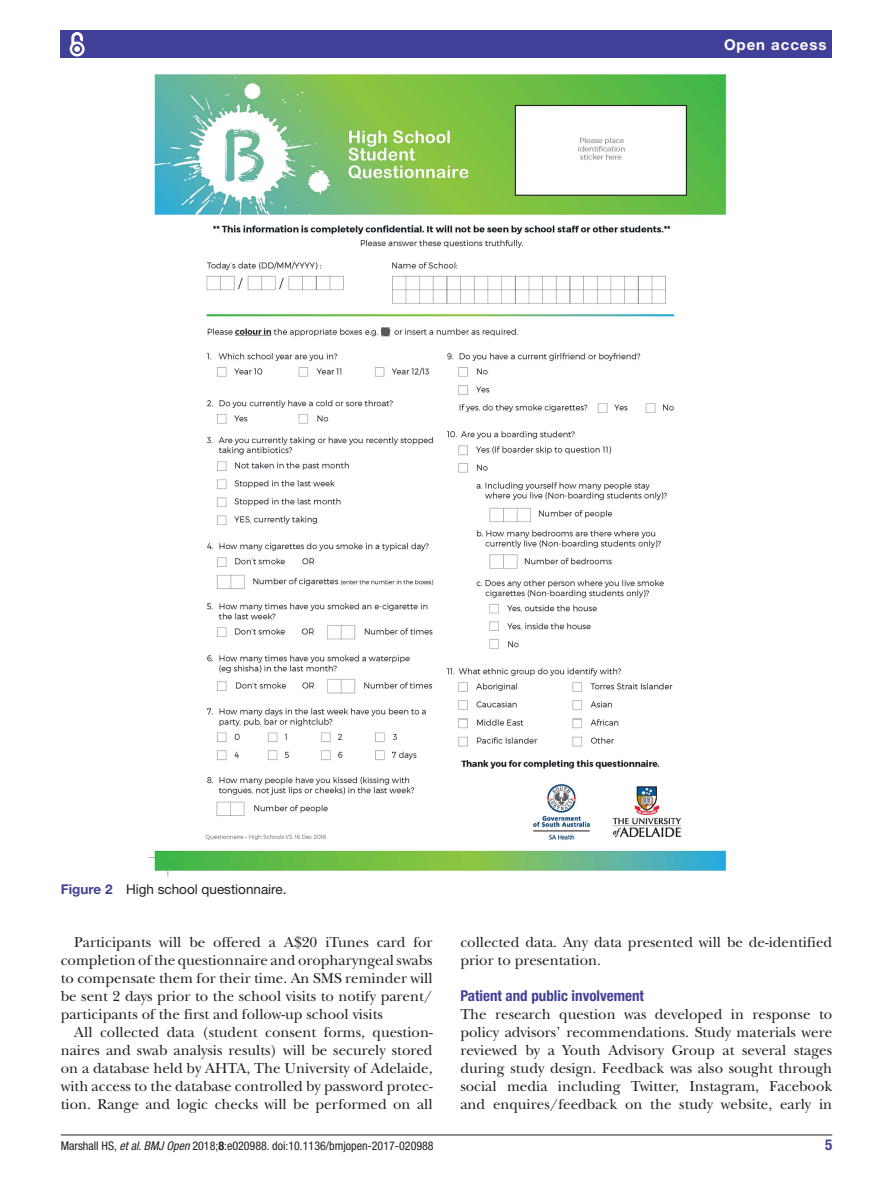
<style>
.page{position:relative;width:893px;height:1191px;background:#fff}
.page>*{position:absolute;margin:0;border:0;box-sizing:border-box;transform-origin:0 0}
.t1{font:15px/18px "New Baskerville";color:#231f20;text-align:justify}
.t2{font:700 condensed 15px "Helvetica Neue LT Std";color:#414099}
.t3{font:700 15px "Helvetica Neue LT Std";letter-spacing:.065em;color:#fff}
.t4{font:13.5px "Helvetica Neue LT Std";color:#231f20}
.t5{font:condensed 12px "Helvetica Neue LT Std";color:#231f20}
.s1{font-weight:700;color:#414099}
.s2{font-style:italic}
.s3{font-weight:700}
</style>
<div class="page">
<hr style="left:61px;top:1134px;width:771px;height:1px;background:#231f20">
<div style="left:61px;top:31px;width:771px;height:27px;background:#414099"></div>
<svg style="left:69px;top:32px;width:16px;height:25px"></svg>
<img style="left:149px;top:74px;width:577px;height:802px">
<p class="t3" style="left:724px;top:35px;width:104px">Open access</p>
<p class="t4" style="left:61px;top:881px;width:227px"><span class="s1">Figure 2</span> High school questionnaire.</p>
<p class="t1" style="left:61px;top:933px;width:373px;text-indent:14px">Participants will be offered a A$20 iTunes card for completion of the questionnaire and oropharyngeal swabs to compensate them for their time. An SMS reminder will be sent 2 days prior to the school visits to notify parent/ participants of the first and follow-up school visits</p>
<p class="t1" style="left:61px;top:1023px;width:373px;text-indent:14px">All collected data (student consent forms, question&shy;naires and swab analysis results) will be securely stored on a database held by AHTA, The University of Adelaide, with access to the database controlled by password protec&shy;tion. Range and logic checks will be performed on all</p>
<p class="t1" style="left:460px;top:933px;width:373px">collected data. Any data presented will be de-identified prior to presentation.</p>
<p class="t2" style="left:460px;top:987px;width:185px">Patient and public involvement</p>
<p class="t1" style="left:460px;top:1005px;width:373px">The research question was developed in response to policy advisors’ recommendations. Study materials were reviewed by a Youth Advisory Group at several stages during study design. Feedback was also sought through social media including Twitter, Instagram, Facebook and enquires/feedback on the study website, early in</p>
<p class="t5" style="left:61px;top:1138px;width:374px">Marshall HS, <span class="s2">et al</span>. <span class="s2">BMJ Open</span> 2018;<span class="s3">8</span>:e020988. doi:10.1136/bmjopen-2017-020988</p>
<p class="t2" style="left:825px;top:1135px;width:9px">5</p>
</div>
